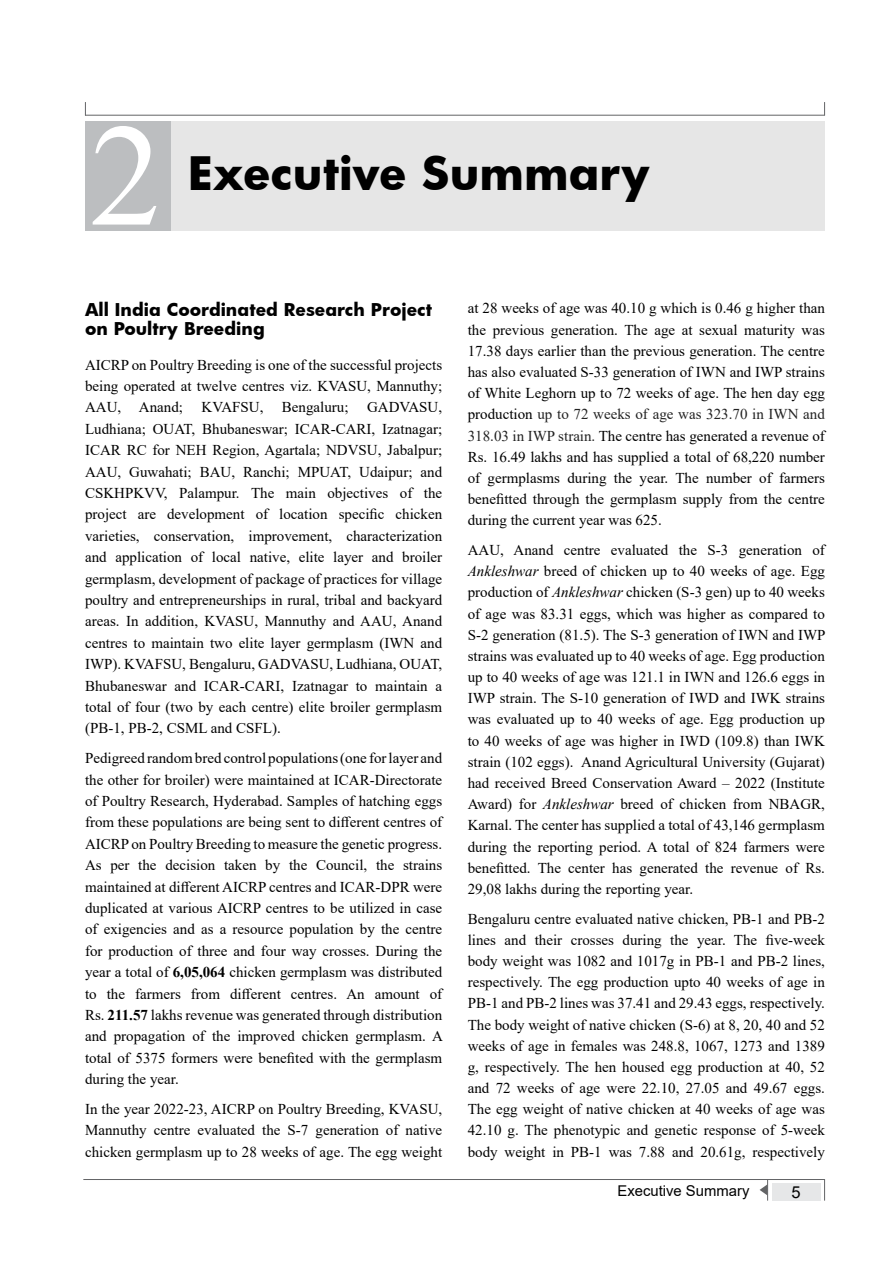
<style>
.page{position:relative;width:893px;height:1263px;background:#fff}
.page>*{position:absolute;margin:0;border:0;box-sizing:border-box;transform-origin:0 0}
.t1{font:145.8px "Times New Roman";color:#fff}
.t2{font:700 45px "Futura";color:#000}
.t3{font:700 17.25px/19.4px "Futura";color:#000}
.t4{font:16.5px "Arial";color:#000}
.t5{font:15px/21.1px "Times New Roman";color:#000;text-align:justify}
.t6{font:14.85px "Arial";color:#000}
.s1{font-weight:700}
.s2{color:#222}
.s3{font-style:italic}
</style>
<div class="page">
<div style="left:772px;top:1183px;width:48px;height:17px;background:#e6e7e8"></div>
<hr style="left:83px;top:1179px;width:742px;height:1px;background:#636466">
<svg style="left:824px;top:1180px;width:1px;height:20px"></svg>
<svg style="left:760px;top:1180px;width:8px;height:20px"></svg>
<div style="left:85px;top:121px;width:740px;height:110px;background:#e6e6e6"></div>
<div style="left:85px;top:121px;width:86px;height:110px;background:#bcbec0"></div>
<hr style="left:85px;top:115px;width:740px;height:1px;background:#636466">
<svg style="left:824px;top:102px;width:1px;height:14px"></svg>
<svg style="left:85px;top:102px;width:1px;height:14px"></svg>
<h1 class="t1" style="left:90px;top:73px;width:74px">2</h1>
<h2 class="t2" style="left:188px;top:141px;width:464px">Executive Summary</h2>
<p class="t3" style="left:85px;top:299px;width:348px">All India Coordinated Research Project on Poultry Breeding</p>
<p class="t5" style="left:85px;top:353px;width:359px">AICRP on Poultry Breeding is one of the successful projects being operated at twelve centres viz. KVASU, Mannuthy; AAU, Anand; KVAFSU, Bengaluru; GADVASU, Ludhiana; OUAT, Bhubaneswar; ICAR-CARI, Izatnagar; ICAR RC for NEH Region, Agartala; NDVSU, Jabalpur; AAU, Guwahati; BAU, Ranchi; MPUAT, Udaipur; and CSKHPKVV, Palampur. The main objectives of the project are development of location specific chicken varieties, conservation, improvement, characterization and application of local native, elite layer and broiler germplasm, development of package of practices for village poultry and entrepreneurships in rural, tribal and backyard areas. In addition, KVASU, Mannuthy and AAU, Anand centres to maintain two elite layer germplasm (IWN and IWP). KVAFSU, Bengaluru, GADVASU, Ludhiana, OUAT, Bhubaneswar and ICAR-CARI, Izatnagar to maintain a total of four (two by each centre) elite broiler germplasm (PB-1, PB-2, CSML and CSFL).</p>
<p class="t5" style="left:85px;top:747px;width:360px">Pedigreed random bred control populations (one for layer and the other for broiler) were maintained at ICAR-Directorate of Poultry Research, Hyderabad. Samples of hatching eggs from these populations are being sent to different centres of AICRP on Poultry Breeding to measure the genetic progress.<br>As per the decision taken by the Council, the strains maintained at different AICRP centres and ICAR-DPR were duplicated at various AICRP centres to be utilized in case of exigencies and as a resource population by the centre for production of three and four way crosses. During the year a total of <span class="s1">6,05,064</span> chicken germplasm was distributed to the farmers from different centres. An amount of Rs. <span class="s1">211.57</span> lakhs revenue was generated through distribution and propagation of the improved chicken germplasm. A total of 5375 formers were benefited with the germplasm during the year.</p>
<p class="t5" style="left:85px;top:1098px;width:359px">In the year 2022-23, AICRP on Poultry Breeding, KVASU, Mannuthy centre evaluated the S-7 generation of native chicken germplasm up to 28 weeks of age. The egg weight</p>
<p class="t5" style="left:468px;top:297px;width:359px">at 28 weeks of age was 40.10 g which is 0.46 g higher than the previous generation. The age at sexual maturity was 17.38 days earlier than the previous generation. The centre has also evaluated S-33 generation of IWN and IWP strains of White Leghorn up to 72 weeks of age. The hen day egg production <span class="s2">up to 72 weeks of age was 323.70 in IWN and 318.03 in IWP strain.</span> The centre has generated a revenue of Rs. 16.49 lakhs and has supplied a total of 68,220 number of germplasms during the year. The number of farmers benefitted through the germplasm supply from the centre during the current year was 625.</p>
<p class="t5" style="left:468px;top:539px;width:359px">AAU, Anand centre evaluated the S-3 generation of <span class="s3">Ankleshwar</span> breed of chicken up to 40 weeks of age. Egg production of <span class="s3">Ankleshwar</span> chicken (S-3 gen) up to 40 weeks of age was 83.31 eggs, which was higher as compared to S-2 generation (81.5). The S-3 generation of IWN and IWP strains was evaluated up to 40 weeks of age. Egg production up to 40 weeks of age was 121.1 in IWN and 126.6 eggs in IWP strain. The S-10 generation of IWD and IWK strains was evaluated up to 40 weeks of age. Egg production up to 40 weeks of age was higher in IWD (109.8) than IWK strain (102 eggs). Anand Agricultural University (Gujarat) had received Breed Conservation Award – 2022 (Institute Award) for <span class="s3">Ankleshwar</span> breed of chicken from NBAGR, Karnal. The center has supplied a total of 43,146 germplasm during the reporting period. A total of 824 farmers were benefitted. The center has generated the revenue of Rs.<br>29,08 lakhs during the reporting year.</p>
<p class="t5" style="left:468px;top:907px;width:359px">Bengaluru centre evaluated native chicken, PB-1 and PB-2 lines and their crosses during the year. The five-week body weight was 1082 and 1017g in PB-1 and PB-2 lines, respectively. The egg production upto 40 weeks of age in PB-1 and PB-2 lines was 37.41 and 29.43 eggs, respectively.<br>The body weight of native chicken (S-6) at 8, 20, 40 and 52 weeks of age in females was 248.8, 1067, 1273 and 1389 g, respectively. The hen housed egg production at 40, 52 and 72 weeks of age were 22.10, 27.05 and 49.67 eggs.<br>The egg weight of native chicken at 40 weeks of age was 42.10 g. The phenotypic and genetic response of 5-week body weight in PB-1 was 7.88 and 20.61g, respectively</p>
<p class="t6" style="left:617px;top:1180px;width:134px">Executive Summary</p>
<p class="t4" style="left:792px;top:1180px;width:11px">5</p>
</div>
